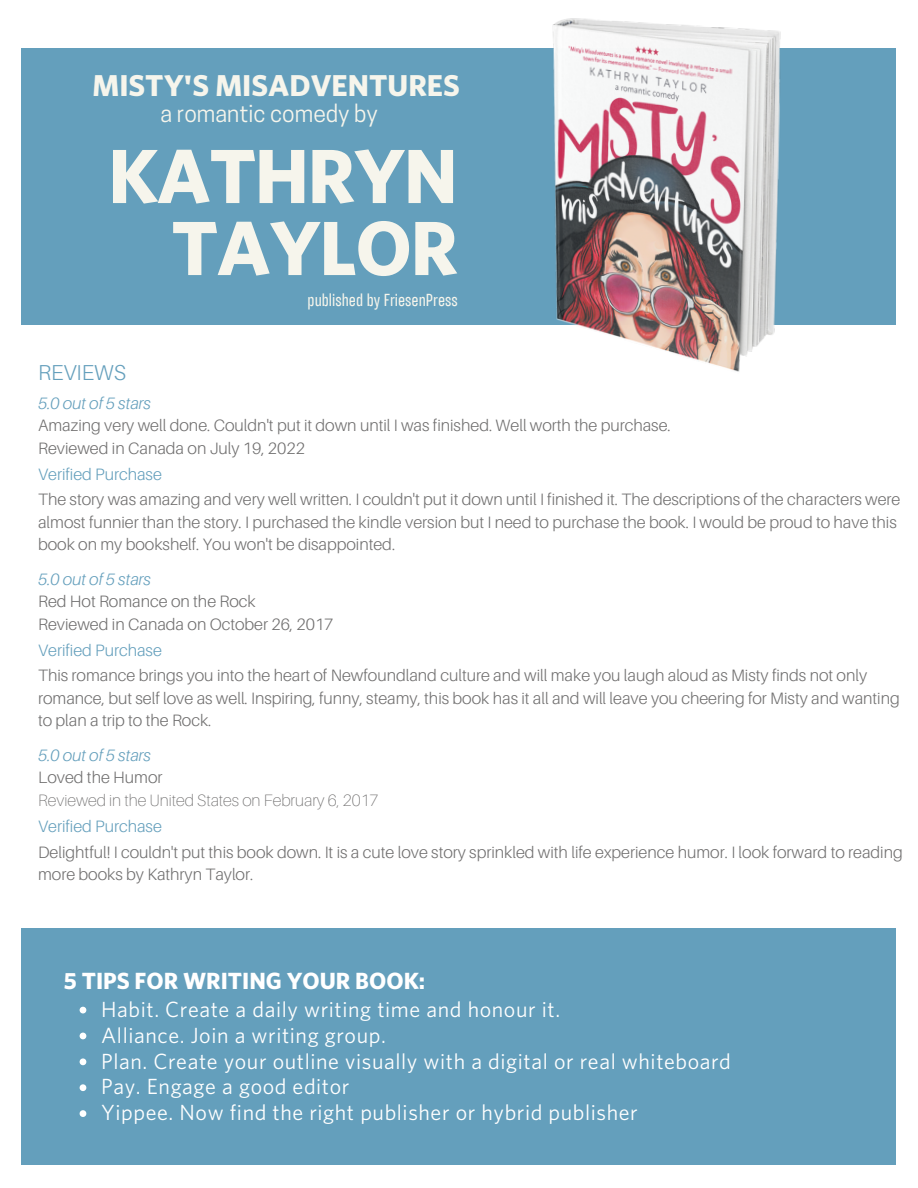
<style>
.page{position:relative;width:918px;height:1188px;background:#fff}
.page>*{position:absolute;margin:0;border:0;box-sizing:border-box;transform-origin:0 0}
.t1{font:700 76.95px/72px "Whitney";letter-spacing:-.02em;color:#f6f5ec;text-align:right}
.t2{font:700 30.3px "Whitney";color:#f6f5ec}
.t3{font:700 23.55px "Whitney";color:#fff}
.t4{font:23.1px "Cooper Hewitt";color:#f6f5ec}
.t5{font:21.9px/25.8px "Whitney";letter-spacing:.025em;color:#fff}
.t6{font:300 21.6px "Aileron";color:#649fbc}
.t7{font:300 16.5px/22.5px "Aileron";color:#706f6f}
.t8{font:300 16.5px "Aileron";color:#649fbc}
.t9{font:italic 300 16.5px "Aileron";color:#649fbc}
.t10{font:100 16.5px "Aileron";color:#706f6f}
.t11{font:15.9px "TT Backwards Sans";color:#f6f5ec}
</style>
<div class="page">
<div style="left:22px;top:48px;width:874px;height:277px;background:#649fbc"></div>
<img style="left:553px;top:18px;width:228px;height:354px">
<div style="left:22px;top:928px;width:874px;height:236px;background:#649fbc"></div>
<svg style="left:80px;top:1007px;width:6px;height:6px"></svg>
<svg style="left:80px;top:1033px;width:6px;height:6px"></svg>
<svg style="left:80px;top:1058px;width:6px;height:7px"></svg>
<svg style="left:80px;top:1084px;width:6px;height:7px"></svg>
<svg style="left:80px;top:1110px;width:6px;height:7px"></svg>
<h2 class="t2" style="left:92px;top:66px;width:369px">MISTY'S MISADVENTURES</h2>
<h3 class="t4" style="left:160px;top:104px;width:219px">a romantic comedy by</h3>
<h1 class="t1" style="left:108px;top:139px;width:351px">KATHRYN<br>TAYLOR</h1>
<p class="t11" style="left:308px;top:292px;width:152px">published by FriesenPress</p>
<h3 class="t6" style="left:38px;top:359px;width:89px">REVIEWS</h3>
<p class="t9" style="left:38px;top:393px;width:114px">5.0 out of 5 stars</p>
<p class="t7" style="left:38px;top:414px;width:634px">Amazing very well done. Couldn't put it down until I was finished. Well worth the purchase.<br>Reviewed in Canada on July 19, 2022</p>
<p class="t8" style="left:38px;top:464px;width:125px">Verified Purchase</p>
<p class="t7" style="left:38px;top:488px;width:864px">The story was amazing and very well written. I couldn't put it down until I finished it. The descriptions of the characters were almost funnier than the story. I purchased the kindle version but I need to purchase the book. I would be proud to have this book on my bookshelf. You won't be disappointed.</p>
<p class="t9" style="left:38px;top:569px;width:114px">5.0 out of 5 stars</p>
<p class="t7" style="left:38px;top:590px;width:297px">Red Hot Romance on the Rock<br>Reviewed in Canada on October 26, 2017</p>
<p class="t8" style="left:38px;top:640px;width:125px">Verified Purchase</p>
<p class="t7" style="left:38px;top:664px;width:863px">This romance brings you into the heart of Newfoundland culture and will make you laugh aloud as Misty finds not only romance, but self love as well. Inspiring, funny, steamy, this book has it all and will leave you cheering for Misty and wanting to plan a trip to the Rock.</p>
<p class="t9" style="left:38px;top:745px;width:114px">5.0 out of 5 stars</p>
<p class="t7" style="left:38px;top:766px;width:126px">Loved the Humor</p>
<p class="t10" style="left:38px;top:790px;width:342px">Reviewed in the United States on February 6, 2017</p>
<p class="t8" style="left:38px;top:816px;width:125px">Verified Purchase</p>
<p class="t7" style="left:38px;top:840px;width:866px">Delightful! I couldn't put this book down. It is a cute love story sprinkled with life experience humor. I look forward to reading more books by Kathryn Taylor.</p>
<h3 class="t3" style="left:64px;top:966px;width:363px">5 TIPS FOR WRITING YOUR BOOK:</h3>
<h3 class="t5" style="left:101px;top:996px;width:631px">Habit. Create a daily writing time and honour it.<br>Alliance. Join a writing group.<br>Plan. Create your outline visually with a digital or real whiteboard Pay. Engage a good editor<br>Yippee. Now find the right publisher or hybrid publisher</h3>
</div>
